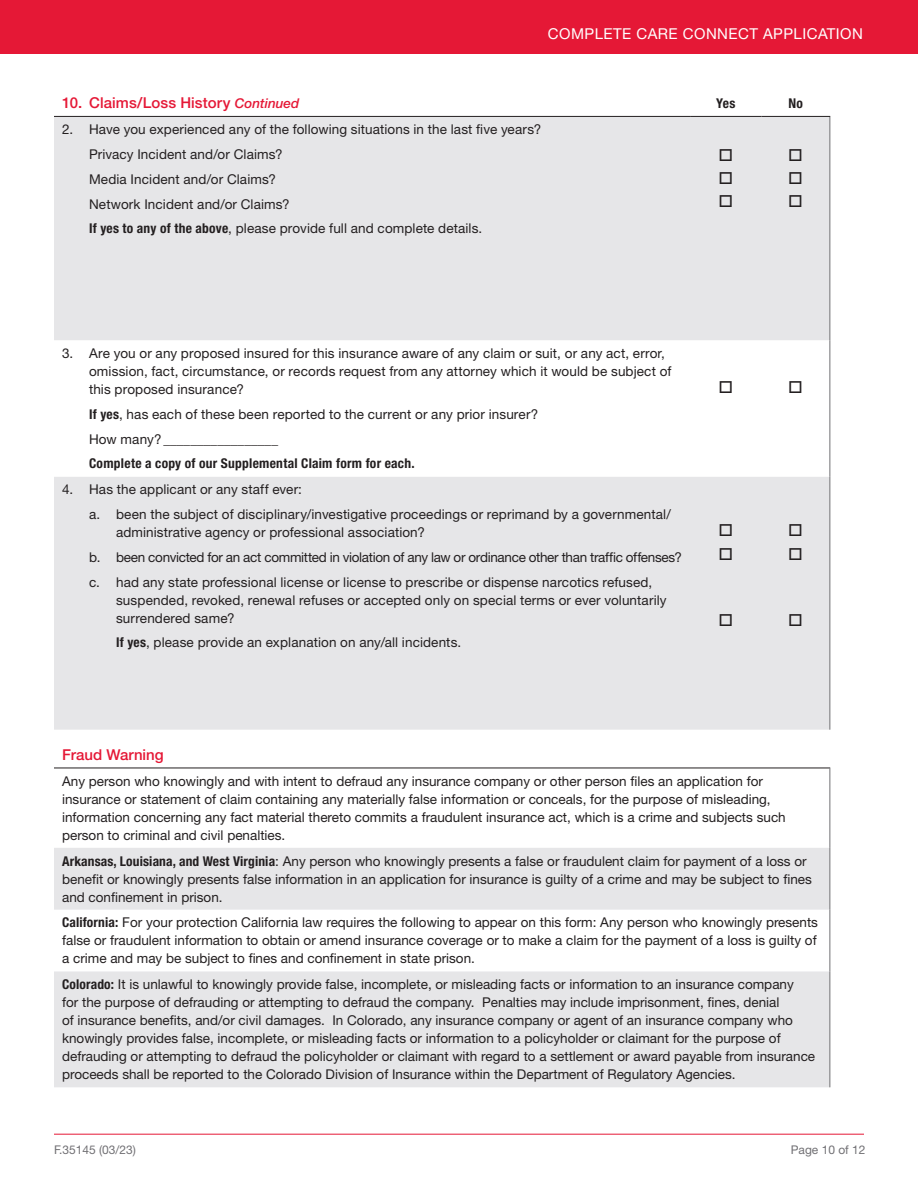
<style>
.page{position:relative;width:918px;height:1188px;background:#fff}
.page>*{position:absolute;margin:0;border:0;box-sizing:border-box;transform-origin:0 0}
.t1{font:16.5px/23.2px "Wingdings";color:#231f20;text-align:justify}
.t2{font:500 15px "Helvetica Neue LT Std";letter-spacing:.005em;color:#e51836}
.t3{font:15px "Helvetica Neue LT Std";letter-spacing:.03em;color:#fff}
.t4{font:13.5px/18px "Helvetica Neue LT Std";color:#231f20}
.t5{font:700 condensed 13.5px "Helvetica Neue LT Std";letter-spacing:.02em;color:#231f20}
.t6{font:12px "Helvetica Neue LT Std";color:#717074}
.s1{font-style:italic;font-size:13.5px}
.s2{font-weight:700;font-stretch:condensed}
</style>
<div class="page">
<div style="left:0;top:0;width:918px;height:54px;background:#e51836"></div>
<hr style="left:54px;top:1134px;width:810px;height:1px;background:#e51836">
<div style="left:54px;top:117px;width:776px;height:613px;background:#e6e6e8"></div>
<svg style="left:54px;top:340px;width:776px;height:137px"></svg>
<hr style="left:830px;top:117px;width:1px;height:223px;background:#717074">
<hr style="left:830px;top:340px;width:1px;height:137px;background:#717074">
<hr style="left:830px;top:477px;width:1px;height:253px;background:#717074">
<svg style="left:54px;top:848px;width:776px;height:239px;fill:#e6e6e8"></svg>
<hr style="left:54px;top:768px;width:776px;height:1px;background:#231f20">
<hr style="left:830px;top:768px;width:1px;height:80px;background:#717074">
<hr style="left:830px;top:848px;width:1px;height:62px;background:#717074">
<hr style="left:830px;top:910px;width:1px;height:61px;background:#717074">
<hr style="left:830px;top:971px;width:1px;height:116px;background:#717074">
<hr style="left:690px;top:116px;width:71px;height:1px;background:#231f20">
<hr style="left:761px;top:116px;width:69px;height:1px;background:#231f20">
<hr style="left:54px;top:116px;width:636px;height:1px;background:#231f20">
<svg style="left:720px;top:381px;width:12px;height:12px"></svg>
<svg style="left:790px;top:381px;width:12px;height:12px"></svg>
<svg style="left:720px;top:524px;width:12px;height:36px"></svg>
<svg style="left:720px;top:614px;width:12px;height:12px"></svg>
<svg style="left:790px;top:524px;width:12px;height:36px"></svg>
<svg style="left:790px;top:614px;width:12px;height:12px"></svg>
<p class="t3" style="left:548px;top:25px;width:316px">COMPLETE CARE CONNECT APPLICATION</p>
<p class="t2" style="left:62px;top:94px;width:239px">10. Claims/Loss History <span class="s1">Continued</span></p>
<p class="t5" style="left:716px;top:95px;width:21px">Yes</p>
<p class="t5" style="left:789px;top:95px;width:16px">No</p>
<p class="t4" style="left:89px;top:117px;width:454px;line-height:24.8px;text-indent:-27px">2. Have you experienced any of the following situations in the last five years?<br>Privacy Incident and/or Claims?<br>Media Incident and/or Claims?<br>Network Incident and/or Claims?<br><span class="s2">If yes to any of the above</span>, please provide full and complete details.</p>
<p class="t1" style="left:718px;top:143px;width:16px">□ □ □</p>
<p class="t1" style="left:788px;top:143px;width:16px">□ □ □</p>
<p class="t4" style="left:89px;top:344px;width:584px;text-indent:-27px">3. Are you or any proposed insured for this insurance aware of any claim or suit, or any act, error, omission, fact, circumstance, or records request from any attorney which it would be subject of this proposed insurance?</p>
<p class="t4" style="left:89px;top:402px;width:451px;line-height:24.8px"><span class="s2">If yes</span>, has each of these been reported to the current or any prior insurer?<br>How many?_________________</p>
<p class="t5" style="left:89px;top:455px;width:327px">Complete a copy of our Supplemental Claim form for each.</p>
<p class="t4" style="left:89px;top:477px;width:583px;line-height:24.8px;text-indent:-27px">4. Has the applicant or any staff ever:<br>a. been the subject of disciplinary/investigative proceedings or reprimand by a governmental/</p>
<p class="t4" style="left:89px;top:520px;width:595px;line-height:24.8px;text-indent:27px">administrative agency or professional association?<br>b. been convicted for an act committed in violation of any law or ordinance other than traffic offenses? c. had any state professional license or license to prescribe or dispense narcotics refused,</p>
<p class="t4" style="left:116px;top:591px;width:552px">suspended, revoked, renewal refuses or accepted only on special terms or ever voluntarily surrendered same?</p>
<p class="t4" style="left:116px;top:633px;width:347px"><span class="s2">If yes</span>, please provide an explanation on any/all incidents.</p>
<p class="t2" style="left:62px;top:746px;width:103px">Fraud Warning</p>
<p class="t4" style="left:62px;top:772px;width:725px">Any person who knowingly and with intent to defraud any insurance company or other person files an application for insurance or statement of claim containing any materially false information or conceals, for the purpose of misleading, information concerning any fact material thereto commits a fraudulent insurance act, which is a crime and subjects such person to criminal and civil penalties.</p>
<p class="t4" style="left:62px;top:852px;width:751px"><span class="s2">Arkansas, Louisiana, and West Virginia</span>: Any person who knowingly presents a false or fraudulent claim for payment of a loss or benefit or knowingly presents false information in an application for insurance is guilty of a crime and may be subject to fines and confinement in prison.</p>
<p class="t4" style="left:62px;top:913px;width:757px;text-align:justify"><span class="s2">California:</span> For your protection California law requires the following to appear on this form: Any person who knowingly presents false or fraudulent information to obtain or amend insurance coverage or to make a claim for the payment of a loss is guilty of a crime and may be subject to fines and confinement in state prison.</p>
<p class="t4" style="left:62px;top:975px;width:755px"><span class="s2">Colorado:</span> It is unlawful to knowingly provide false, incomplete, or misleading facts or information to an insurance company<br>for the purpose of defrauding or attempting to defraud the company. Penalties may include imprisonment, fines, denial<br>of insurance benefits, and/or civil damages. In Colorado, any insurance company or agent of an insurance company who knowingly provides false, incomplete, or misleading facts or information to a policyholder or claimant for the purpose of defrauding or attempting to defraud the policyholder or claimant with regard to a settlement or award payable from insurance proceeds shall be reported to the Colorado Division of Insurance within the Department of Regulatory Agencies.</p>
<p class="t6" style="left:54px;top:1142px;width:83px">F.35145 (03/23)</p>
<p class="t6" style="left:791px;top:1142px;width:76px">Page 10 of 12</p>
</div>
